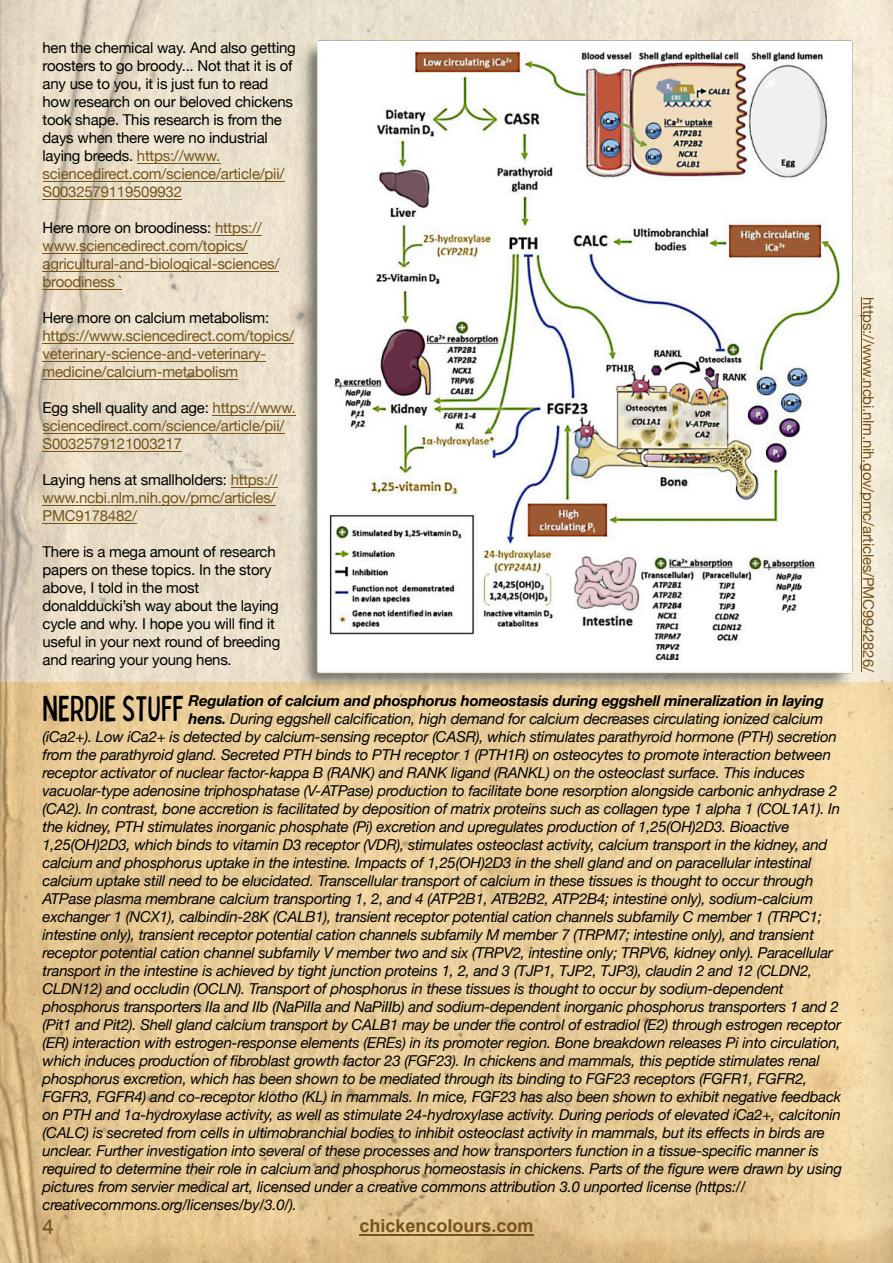
<style>
.page{position:relative;width:893px;height:1263px;background:#fff}
.page>*{position:absolute;margin:0;border:0;box-sizing:border-box;transform-origin:0 0}
.t1{font:condensed 36px "Bobby Jones";color:#000}
.t2{font:21px "Arial";color:#755419}
.t3{font:700 18px "Arial";color:#755419}
.t4{font:italic 15px "Helvetica Neue";letter-spacing:-.015em;color:#000}
.t5{font:15px/18px "Helvetica Neue";letter-spacing:-.015em;color:#000}
.t6{font:15px/18px "Helvetica Neue";letter-spacing:-.015em;color:#755419}
.t7{font:italic 700 15px "Helvetica Neue";letter-spacing:-.015em;color:#000}
.s1{color:#755419}
.s2{color:#000}
.s3{font-weight:700}
</style>
<div class="page">
<img style="left:0;top:0;width:893px;height:1263px">
<hr style="left:137px;top:163px;width:83px;height:1px;background:#755419">
<hr style="left:43px;top:181px;width:241px;height:1px;background:#755419">
<hr style="left:43px;top:199px;width:139px;height:1px;background:#755419">
<hr style="left:215px;top:235px;width:47px;height:1px;background:#755419">
<hr style="left:43px;top:253px;width:205px;height:1px;background:#755419">
<hr style="left:43px;top:271px;width:236px;height:1px;background:#755419">
<hr style="left:43px;top:289px;width:79px;height:1px;background:#755419">
<hr style="left:43px;top:343px;width:251px;height:1px;background:#755419">
<hr style="left:43px;top:361px;width:223px;height:1px;background:#755419">
<hr style="left:43px;top:379px;width:195px;height:1px;background:#755419">
<hr style="left:213px;top:415px;width:83px;height:1px;background:#755419">
<hr style="left:43px;top:433px;width:241px;height:1px;background:#755419">
<hr style="left:43px;top:451px;width:139px;height:1px;background:#755419">
<hr style="left:231px;top:487px;width:47px;height:1px;background:#755419">
<hr style="left:43px;top:505px;width:233px;height:1px;background:#755419">
<hr style="left:43px;top:523px;width:94px;height:1px;background:#755419">
<img style="left:298px;top:40px;width:556px;height:653px">
<hr style="left:861px;top:297px;width:1px;height:375px;background:#755419">
<hr style="left:359px;top:1233px;width:174px;height:2px;background:#755419">
<p class="t5" style="left:43px;top:39px;width:255px">hen the chemical way. And also getting roosters to go broody... Not that it is of any use to you, it is just fun to read how research on our beloved chickens took shape. This research is from the days when there were no industrial laying breeds. <span class="s1">https://www. sciencedirect.com/science/article/pii/ S0032579119509932</span></p>
<p class="t6" style="left:43px;top:219px;width:238px"><span class="s2">Here more on broodiness:</span> https:// www.sciencedirect.com/topics/ agricultural-and-biological-sciences/ broodiness `</p>
<p class="t5" style="left:43px;top:309px;width:228px">Here more on calcium metabolism:</p>
<p class="t6" style="left:43px;top:327px;width:253px">https://www.sciencedirect.com/topics/ veterinary-science-and-veterinary&shy;medicine/calcium-metabolism</p>
<p class="t6" style="left:43px;top:399px;width:255px"><span class="s2">Egg shell quality and age:</span> https://www. sciencedirect.com/science/article/pii/<br>S0032579121003217</p>
<p class="t6" style="left:43px;top:471px;width:237px"><span class="s2">Laying hens at smallholders:</span> https:// www.ncbi.nlm.nih.gov/pmc/articles/<br>PMC9178482/</p>
<p class="t5" style="left:43px;top:543px;width:239px">There is a mega amount of research papers on these topics. In the story above, I told in the most donaldducki’sh way about the laying cycle and why. I hope you will find it useful in your next round of breeding and rearing your young hens.</p>
<p class="t7" style="left:188px;top:692px;width:637px">Regulation of calcium and phosphorus homeostasis during eggshell mineralization in laying</p>
<p class="t4" style="left:188px;top:710px;width:636px"><span class="s3">hens.</span> During eggshell calcification, high demand for calcium decreases circulating ionized calcium</p>
<p class="t4" style="left:43px;top:728px;width:796px">(iCa2+). Low iCa2+ is detected by calcium-sensing receptor (CASR), which stimulates parathyroid hormone (PTH) secretion</p>
<p class="t4" style="left:43px;top:746px;width:790px">from the parathyroid gland. Secreted PTH binds to PTH receptor 1 (PTH1R) on osteocytes to promote interaction between</p>
<p class="t4" style="left:43px;top:764px;width:764px">receptor activator of nuclear factor-kappa B (RANK) and RANK ligand (RANKL) on the osteoclast surface. This induces</p>
<p class="t4" style="left:43px;top:782px;width:796px">vacuolar-type adenosine triphosphatase (V-ATPase) production to facilitate bone resorption alongside carbonic anhydrase 2</p>
<p class="t4" style="left:43px;top:800px;width:799px">(CA2). In contrast, bone accretion is facilitated by deposition of matrix proteins such as collagen type 1 alpha 1 (COL1A1). In</p>
<p class="t4" style="left:43px;top:818px;width:749px">the kidney, PTH stimulates inorganic phosphate (Pi) excretion and upregulates production of 1,25(OH)2D3. Bioactive</p>
<p class="t4" style="left:43px;top:836px;width:786px">1,25(OH)2D3, which binds to vitamin D3 receptor (VDR), stimulates osteoclast activity, calcium transport in the kidney, and</p>
<p class="t4" style="left:43px;top:854px;width:771px">calcium and phosphorus uptake in the intestine. Impacts of 1,25(OH)2D3 in the shell gland and on paracellular intestinal</p>
<p class="t4" style="left:43px;top:872px;width:772px">calcium uptake still need to be elucidated. Transcellular transport of calcium in these tissues is thought to occur through</p>
<p class="t4" style="left:43px;top:890px;width:772px">ATPase plasma membrane calcium transporting 1, 2, and 4 (ATP2B1, ATB2B2, ATP2B4; intestine only), sodium-calcium</p>
<p class="t4" style="left:43px;top:908px;width:781px">exchanger 1 (NCX1), calbindin-28K (CALB1), transient receptor potential cation channels subfamily C member 1 (TRPC1;</p>
<p class="t4" style="left:43px;top:926px;width:773px">intestine only), transient receptor potential cation channels subfamily M member 7 (TRPM7; intestine only), and transient</p>
<p class="t4" style="left:43px;top:944px;width:792px">receptor potential cation channel subfamily V member two and six (TRPV2, intestine only; TRPV6, kidney only). Paracellular</p>
<p class="t4" style="left:43px;top:962px;width:771px">transport in the intestine is achieved by tight junction proteins 1, 2, and 3 (TJP1, TJP2, TJP3), claudin 2 and 12 (CLDN2,</p>
<p class="t4" style="left:43px;top:980px;width:743px">CLDN12) and occludin (OCLN). Transport of phosphorus in these tissues is thought to occur by sodium-dependent</p>
<p class="t4" style="left:43px;top:998px;width:798px">phosphorus transporters IIa and IIb (NaPiIIa and NaPiIIb) and sodium-dependent inorganic phosphorus transporters 1 and 2</p>
<p class="t4" style="left:43px;top:1016px;width:800px">(Pit1 and Pit2). Shell gland calcium transport by CALB1 may be under the control of estradiol (E2) through estrogen receptor</p>
<p class="t4" style="left:43px;top:1034px;width:800px">(ER) interaction with estrogen-response elements (EREs) in its promoter region. Bone breakdown releases Pi into circulation,</p>
<p class="t4" style="left:43px;top:1052px;width:779px">which induces production of fibroblast growth factor 23 (FGF23). In chickens and mammals, this peptide stimulates renal</p>
<p class="t4" style="left:43px;top:1070px;width:766px">phosphorus excretion, which has been shown to be mediated through its binding to FGF23 receptors (FGFR1, FGFR2,</p>
<p class="t4" style="left:43px;top:1088px;width:800px">FGFR3, FGFR4) and co-receptor klotho (KL) in mammals. In mice, FGF23 has also been shown to exhibit negative feedback</p>
<p class="t4" style="left:43px;top:1106px;width:800px">on PTH and 1α-hydroxylase activity, as well as stimulate 24-hydroxylase activity. During periods of elevated iCa2+, calcitonin</p>
<p class="t4" style="left:43px;top:1124px;width:784px">(CALC) is secreted from cells in ultimobranchial bodies to inhibit osteoclast activity in mammals, but its effects in birds are</p>
<p class="t4" style="left:43px;top:1142px;width:778px">unclear. Further investigation into several of these processes and how transporters function in a tissue-specific manner is</p>
<p class="t4" style="left:43px;top:1160px;width:801px">required to determine their role in calcium and phosphorus homeostasis in chickens. Parts of the figure were drawn by using</p>
<p class="t4" style="left:43px;top:1178px;width:705px">pictures from servier medical art, licensed under a creative commons attribution 3.0 unported license (https://</p>
<p class="t4" style="left:43px;top:1196px;width:256px">creativecommons.org/licenses/by/3.0/).</p>
<h1 class="t1" style="left:43px;top:688px;width:143px">NERDIE STUFF</h1>
<h2 class="t2" style="left:43px;top:1218px;width:13px">4</h2>
<p class="t3" style="left:359px;top:1218px;width:176px">chickencolours.com</p>
<p class="t6" style="left:878px;top:297px;width:376px;rotate:90deg">https://www.ncbi.nlm.nih.gov/pmc/articles/PMC9942826/</p>
</div>
